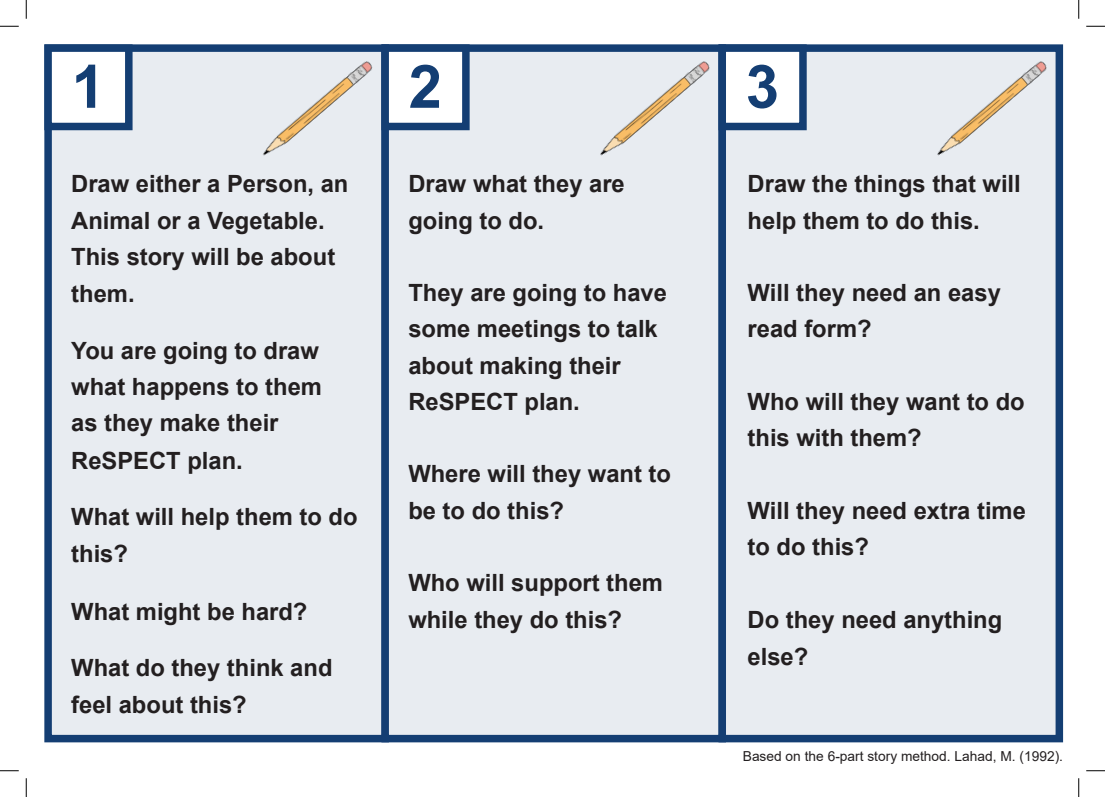
<style>
.page{position:relative;width:1105px;height:797px;background:#fff}
.page>*{position:absolute;margin:0;border:0;box-sizing:border-box;transform-origin:0 0}
.t1{font:700 60px "Arial";color:#143e73}
.t2{font:700 23.75px/36.2px "Arial";color:#231f20}
.t3{font:13.75px "Arial";color:#231f20}
</style>
<div class="page">
<div style="left:44px;top:44px;width:334px;height:699px;background:#e8ecf1"></div>
<div style="left:378px;top:44px;width:337px;height:699px;background:#e8ecf1"></div>
<div style="left:715px;top:44px;width:349px;height:699px;background:#e8ecf1"></div>
<div style="left:44px;top:44px;width:89px;height:86px;background:#fff;border:8px solid #143e73"></div>
<div style="left:381px;top:44px;width:89px;height:86px;background:#fff;border:8px solid #143e73"></div>
<div style="left:718px;top:44px;width:89px;height:86px;background:#fff;border:8px solid #143e73"></div>
<img style="left:241px;top:44px;width:148px;height:129px">
<img style="left:578px;top:44px;width:148px;height:129px">
<img style="left:915px;top:44px;width:148px;height:129px">
<svg style="left:0;top:25px;width:19px;height:2px"></svg>
<svg style="left:1086px;top:25px;width:19px;height:2px"></svg>
<svg style="left:0;top:770px;width:19px;height:1px"></svg>
<svg style="left:1086px;top:770px;width:19px;height:1px"></svg>
<svg style="left:25px;top:0;width:2px;height:19px"></svg>
<svg style="left:25px;top:778px;width:2px;height:19px"></svg>
<svg style="left:1078px;top:0;width:1px;height:19px"></svg>
<svg style="left:1078px;top:778px;width:1px;height:19px"></svg>
<h1 class="t1" style="left:72px;top:44px;width:35px">1</h1>
<p class="t2" style="left:71px;top:166px;width:279px;line-height:36.6px">Draw either a Person, an<br>Animal or a Vegetable.<br>This story will be about them.</p>
<p class="t2" style="left:71px;top:332px;width:252px;line-height:36.6px">You are going to draw what happens to them as they make their<br>ReSPECT plan.</p>
<p class="t2" style="left:71px;top:498px;width:288px;line-height:37.5px">What will help them to do this?</p>
<p class="t2" style="left:71px;top:593px;width:238px">What might be hard?</p>
<p class="t2" style="left:71px;top:650px;width:263px">What do they think and feel about this?</p>
<h1 class="t1" style="left:409px;top:44px;width:35px">2</h1>
<p class="t2" style="left:408px;top:166px;width:218px">Draw what they are going to do.</p>
<p class="t2" style="left:408px;top:275px;width:260px">They are going to have some meetings to talk about making their<br>ReSPECT plan.</p>
<p class="t2" style="left:408px;top:456px;width:264px">Where will they want to be to do this?</p>
<p class="t2" style="left:408px;top:565px;width:256px">Who will support them while they do this?</p>
<h1 class="t1" style="left:746px;top:44px;width:35px">3</h1>
<p class="t2" style="left:748px;top:166px;width:275px">Draw the things that will help them to do this.</p>
<p class="t2" style="left:748px;top:275px;width:255px">Will they need an easy read form?</p>
<p class="t2" style="left:748px;top:384px;width:279px">Who will they want to do this with them?</p>
<p class="t2" style="left:748px;top:492px;width:280px">Will they need extra time to do this?</p>
<p class="t2" style="left:748px;top:600px;width:256px;line-height:37.5px">Do they need anything else?</p>
<p class="t3" style="left:743px;top:746px;width:322px">Based on the 6-part story method. Lahad, M. (1992).</p>
</div>
